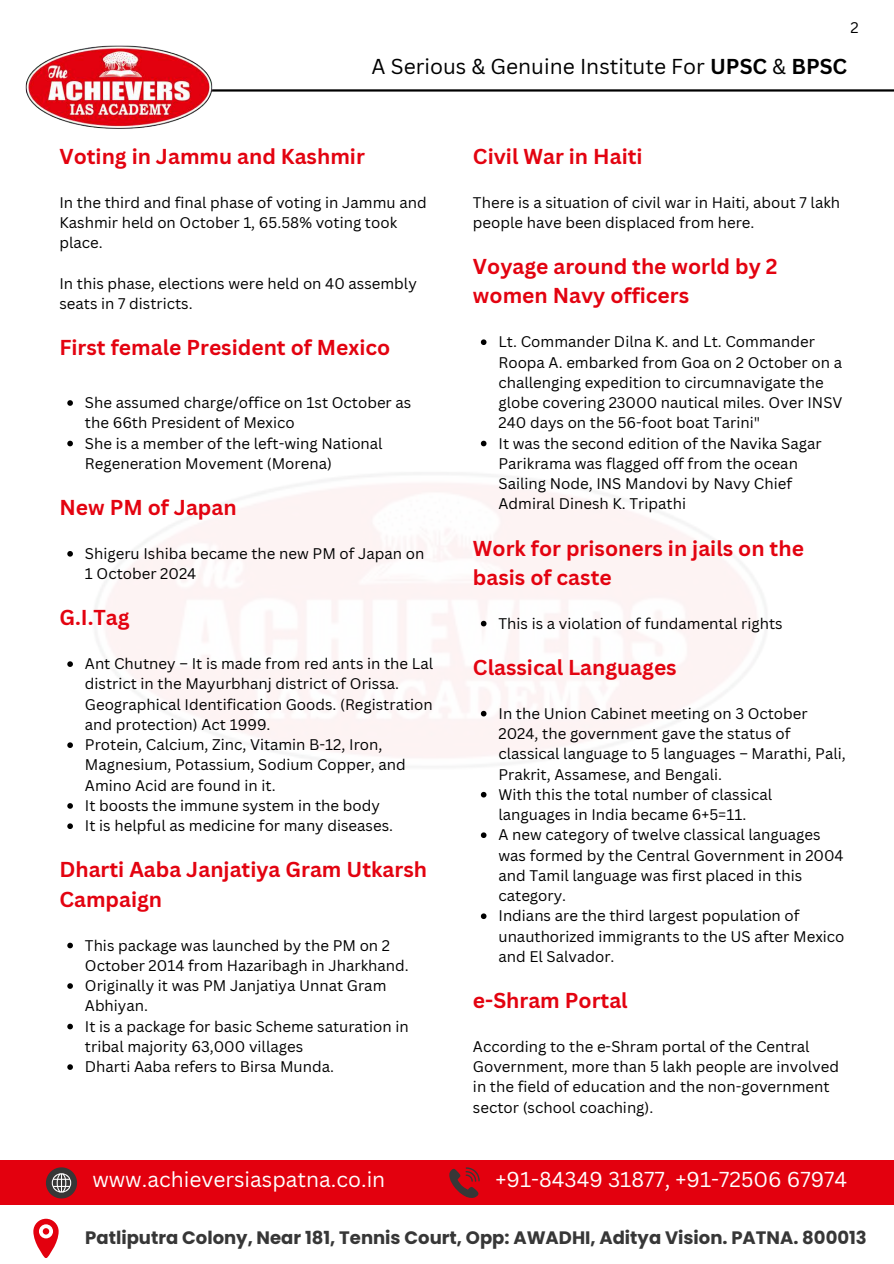
<style>
.page{position:relative;width:894px;height:1264px;background:#fff}
.page>*{position:absolute;margin:0;border:0;box-sizing:border-box;transform-origin:0 0}
.t1{font:700 21px/29.2px "Canva Sans";color:#e30310}
.t2{font:21px "Canva Sans";color:#fff}
.t3{font:21px "Canva Sans";color:#000}
.t4{font:700 18px "Poppins";color:#373737}
.t5{font:15px/20.2px "Canva Sans";color:#000}
.s1{font-weight:700}
</style>
<div class="page">
<hr style="left:201px;top:89px;width:692px;height:3px;background:#000">
<img style="left:25px;top:45px;width:221px;height:84px">
<div style="left:0;top:1160px;width:893px;height:45px;background:#e3000e"></div>
<svg style="left:33px;top:1218px;width:26px;height:39px"></svg>
<svg style="left:46px;top:1167px;width:31px;height:31px"></svg>
<svg style="left:449px;top:1167px;width:30px;height:31px"></svg>
<img style="left:68px;top:442px;width:699px;height:367px">
<svg style="left:67px;top:400px;width:6px;height:6px"></svg>
<svg style="left:67px;top:440px;width:6px;height:6px"></svg>
<svg style="left:67px;top:551px;width:6px;height:5px"></svg>
<svg style="left:67px;top:661px;width:6px;height:6px"></svg>
<svg style="left:67px;top:742px;width:6px;height:6px"></svg>
<svg style="left:67px;top:803px;width:6px;height:5px"></svg>
<svg style="left:67px;top:823px;width:6px;height:6px"></svg>
<svg style="left:67px;top:942px;width:6px;height:6px"></svg>
<svg style="left:67px;top:983px;width:6px;height:5px"></svg>
<svg style="left:67px;top:1023px;width:6px;height:6px"></svg>
<svg style="left:67px;top:1064px;width:6px;height:5px"></svg>
<svg style="left:480px;top:339px;width:6px;height:6px"></svg>
<svg style="left:480px;top:440px;width:6px;height:6px"></svg>
<svg style="left:480px;top:620px;width:6px;height:6px"></svg>
<svg style="left:480px;top:710px;width:6px;height:6px"></svg>
<svg style="left:480px;top:791px;width:6px;height:6px"></svg>
<svg style="left:480px;top:832px;width:6px;height:6px"></svg>
<svg style="left:480px;top:913px;width:6px;height:6px"></svg>
<p class="t5" style="left:850px;top:17px;width:10px">2</p>
<h1 class="t3" style="left:371px;top:51px;width:477px">A Serious &amp; Genuine Institute For <span class="s1">UPSC</span> &amp; <span class="s1">BPSC</span></h1>
<h1 class="t1" style="left:59px;top:141px;width:307px">Voting in Jammu and Kashmir</h1>
<p class="t5" style="left:59px;top:192px;width:368px">In the third and final phase of voting in Jammu and<br>Kashmir held on October 1, 65.58% voting took place.</p>
<p class="t5" style="left:59px;top:273px;width:359px">In this phase, elections were held on 40 assembly seats in 7 districts.</p>
<h1 class="t1" style="left:59px;top:332px;width:332px">First female President of Mexico</h1>
<p class="t5" style="left:85px;top:392px;width:328px">She assumed charge/office on 1st October as the 66th President of Mexico<br>She is a member of the left-wing National Regeneration Movement (Morena)</p>
<h1 class="t1" style="left:59px;top:492px;width:179px">New PM of Japan</h1>
<p class="t5" style="left:85px;top:543px;width:341px">Shigeru Ishiba became the new PM of Japan on<br>1 October 2024</p>
<h1 class="t1" style="left:59px;top:602px;width:72px">G.I.Tag</h1>
<p class="t5" style="left:85px;top:653px;width:349px">Ant Chutney – It is made from red ants in the Lal district in the Mayurbhanj district of Orissa.<br>Geographical Identification Goods. (Registration and protection) Act 1999.<br>Protein, Calcium, Zinc, Vitamin B-12, Iron, Magnesium, Potassium, Sodium Copper, and Amino Acid are found in it.<br>It boosts the immune system in the body<br>It is helpful as medicine for many diseases.</p>
<h1 class="t1" style="left:59px;top:854px;width:369px">Dharti Aaba Janjatiya Gram Utkarsh<br>Campaign</h1>
<p class="t5" style="left:85px;top:934px;width:325px">This package was launched by the PM on 2<br>October 2014 from Hazaribagh in Jharkhand.<br>Originally it was PM Janjatiya Unnat Gram Abhiyan.<br>It is a package for basic Scheme saturation in tribal majority 63,000 villages<br>Dharti Aaba refers to Birsa Munda.</p>
<h1 class="t1" style="left:473px;top:141px;width:171px">Civil War in Haiti</h1>
<p class="t5" style="left:473px;top:192px;width:368px">There is a situation of civil war in Haiti, about 7 lakh people have been displaced from here.</p>
<h1 class="t1" style="left:473px;top:251px;width:306px">Voyage around the world by 2 women Navy officers</h1>
<p class="t5" style="left:498px;top:331px;width:345px">Lt. Commander Dilna K. and Lt. Commander Roopa A. embarked from Goa on 2 October on a challenging expedition to circumnavigate the globe covering 23000 nautical miles. Over INSV 240 days on the 56-foot boat Tarini"<br>It was the second edition of the Navika Sagar Parikrama was flagged off from the ocean Sailing Node, INS Mandovi by Navy Chief Admiral Dinesh K. Tripathi</p>
<h1 class="t1" style="left:473px;top:532px;width:332px">Work for prisoners in jails on the basis of caste</h1>
<p class="t5" style="left:498px;top:612px;width:285px">This is a violation of fundamental rights</p>
<h1 class="t1" style="left:473px;top:652px;width:205px">Classical Languages</h1>
<p class="t5" style="left:498px;top:702px;width:349px">In the Union Cabinet meeting on 3 October 2024, the government gave the status of classical language to 5 languages – Marathi, Pali, Prakrit, Assamese, and Bengali.<br>With this the total number of classical languages in India became 6+5=11.<br>A new category of twelve classical languages was formed by the Central Government in 2004 and Tamil language was first placed in this category.<br>Indians are the third largest population of unauthorized immigrants to the US after Mexico and El Salvador.</p>
<h1 class="t1" style="left:473px;top:985px;width:156px">e-Shram Portal</h1>
<p class="t5" style="left:473px;top:1035px;width:367px">According to the e-Shram portal of the Central Government, more than 5 lakh people are involved in the field of education and the non-government sector (school coaching).</p>
<h1 class="t2" style="left:92px;top:1164px;width:294px">www.achieversiaspatna.co.in</h1>
<h1 class="t2" style="left:495px;top:1164px;width:353px">+91-84349 31877, +91-72506 67974</h1>
<p class="t4" style="left:85px;top:1225px;width:782px">Patliputra Colony, Near 181, Tennis Court, Opp: AWADHI, Aditya Vision. PATNA. 800013</p>
</div>
